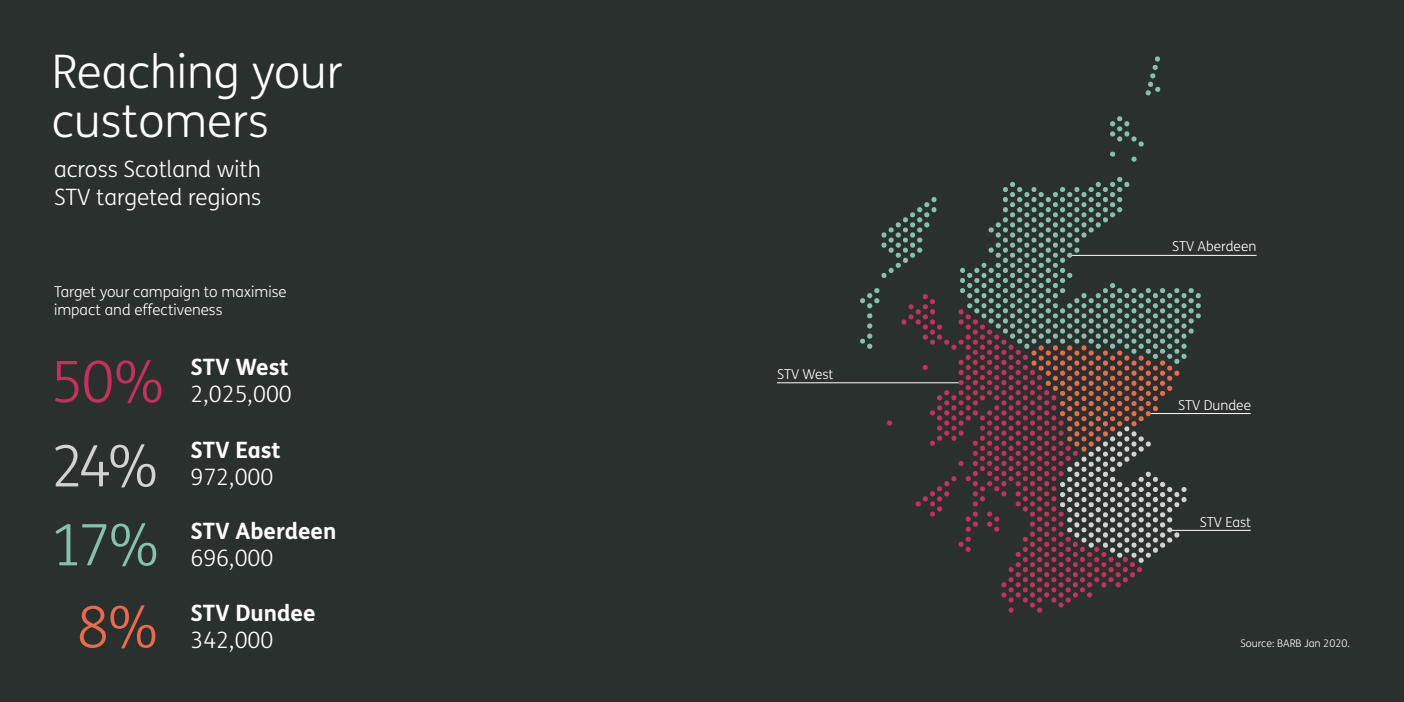
<style>
.page{position:relative;width:1404px;height:702px;background:#fff}
.page>*{position:absolute;margin:0;border:0;box-sizing:border-box;transform-origin:0 0}
.t1{font:300 57.15px "FS Me";color:#c82f5f}
.t2{font:300 57.15px "FS Me";color:#d1d2d4}
.t3{font:300 57.15px "FS Me";color:#87c1ae}
.t4{font:300 57.15px "FS Me";color:#ea6a4d}
.t5{font:300 46.2px/49.5px "FS Me";color:#fff}
.t6{font:300 22.5px/27px "FS Me";color:#fff}
.t7{font:700 22.5px "FS Me";color:#fff}
.t8{font:300 15px/18px "FS Me";color:#fff}
.t9{font:300 13.65px "FS Me";color:#fff}
.t10{font:300 10.5px "FS Me";color:#fff}
</style>
<div class="page">
<div style="left:0;top:0;width:1403px;height:702px;background:#29302e"></div>
<hr style="left:1068px;top:255px;width:188px;height:1px;background:#fff">
<hr style="left:777px;top:382px;width:182px;height:1px;background:#fff">
<hr style="left:1148px;top:413px;width:102px;height:1px;background:#fff">
<hr style="left:1170px;top:530px;width:80px;height:1px;background:#fff">
<svg style="left:1110px;top:152px;width:5px;height:5px"></svg>
<svg style="left:1110px;top:116px;width:33px;height:30px"></svg>
<svg style="left:1131px;top:156px;width:5px;height:6px"></svg>
<svg style="left:1145px;top:56px;width:15px;height:39px"></svg>
<svg style="left:860px;top:177px;width:340px;height:435px"></svg>
<p class="t5" style="left:52px;top:45px;width:292px">Reaching your customers</p>
<p class="t6" style="left:54px;top:155px;width:209px">across Scotland with<br>STV targeted regions</p>
<p class="t8" style="left:54px;top:282px;width:234px">Target your campaign to maximise impact and effectiveness</p>
<p class="t1" style="left:50px;top:343px;width:115px">50%</p>
<p class="t2" style="left:51px;top:427px;width:109px">24%</p>
<p class="t3" style="left:51px;top:506px;width:110px">17%</p>
<p class="t4" style="left:76px;top:588px;width:83px">8%</p>
<p class="t7" style="left:190px;top:349px;width:100px">STV West</p>
<p class="t6" style="left:190px;top:380px;width:103px">2,025,000</p>
<p class="t7" style="left:190px;top:433px;width:92px">STV East</p>
<p class="t6" style="left:190px;top:463px;width:85px">972,000</p>
<p class="t7" style="left:190px;top:513px;width:147px">STV Aberdeen</p>
<p class="t6" style="left:190px;top:544px;width:85px">696,000</p>
<p class="t7" style="left:190px;top:596px;width:127px">STV Dundee</p>
<p class="t6" style="left:190px;top:626px;width:85px">342,000</p>
<p class="t9" style="left:777px;top:364px;width:58px">STV West</p>
<p class="t9" style="left:1171px;top:237px;width:86px">STV Aberdeen</p>
<p class="t9" style="left:1177px;top:395px;width:74px">STV Dundee</p>
<p class="t9" style="left:1199px;top:513px;width:53px">STV East</p>
<p class="t10" style="left:1240px;top:636px;width:111px">Source: BARB Jan 2020.</p>
</div>
